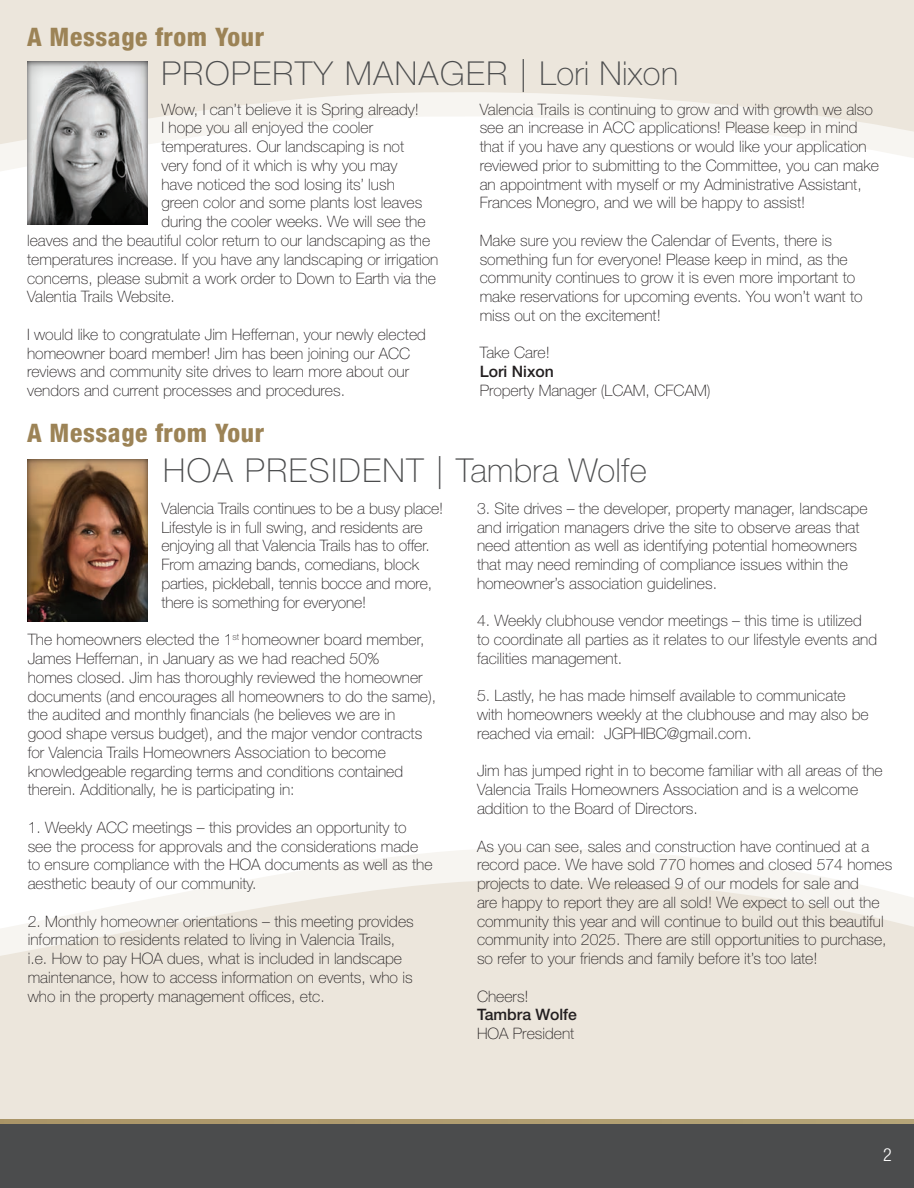
<style>
.page{position:relative;width:914px;height:1188px;background:#fff}
.page>*{position:absolute;margin:0;border:0;box-sizing:border-box;transform-origin:0 0}
.t1{font:100 33px "Helvetica Neue LT Std";letter-spacing:.05em;color:#4b4c4d}
.t2{font:800 condensed 25.5px "Helvetica Neue LT Std";letter-spacing:.025em;color:#9c8356}
.t3{font:300 condensed 18px "Helvetica Neue LT Std";color:#fff}
.t4{font:100 15.75px/18.8px "Helvetica Neue LT Std";color:#231f20}
.t5{font:500 15.75px "Helvetica Neue LT Std";color:#231f20}
</style>
<div class="page">
<svg style="left:262px;top:848px;width:564px;height:30px;fill:#f7f5f1"></svg>
<svg style="left:0;top:878px;width:913px;height:241px;background:#ede7de"></svg>
<svg style="left:0;top:0;width:913px;height:171px;fill:#ece6dc"></svg>
<div style="left:25px;top:61px;width:123px;height:163px;background:#231f20;opacity:.8"></div>
<div style="left:25px;top:458px;width:123px;height:164px;background:#231f20;opacity:.8"></div>
<hr style="left:0;top:1119px;width:913px;height:4px;background:#b09d70">
<div style="left:0;top:1123px;width:913px;height:64px;background:#4b4c4d"></div>
<p class="t2" style="left:27px;top:21px;width:238px">A Message from Your</p>
<p class="t1" style="left:161px;top:55px;width:518px">PROPERTY MANAGER | Lori Nixon</p>
<p class="t4" style="left:161px;top:100px;width:259px">Wow, I can’t believe it is Spring already!</p>
<p class="t4" style="left:161px;top:118px;width:213px">I hope you all enjoyed the cooler</p>
<p class="t4" style="left:161px;top:137px;width:244px">temperatures. Our landscaping is not</p>
<p class="t4" style="left:161px;top:156px;width:237px">very fond of it which is why you may</p>
<p class="t4" style="left:161px;top:175px;width:235px">have noticed the sod losing its’ lush</p>
<p class="t4" style="left:161px;top:193px;width:262px">green color and some plants lost leaves</p>
<p class="t4" style="left:161px;top:212px;width:265px">during the cooler weeks. We will see the</p>
<p class="t4" style="left:27px;top:231px;width:404px">leaves and the beautiful color return to our landscaping as the</p>
<p class="t4" style="left:27px;top:250px;width:412px">temperatures increase. If you have any landscaping or irrigation</p>
<p class="t4" style="left:27px;top:268px;width:410px">concerns, please submit a work order to Down to Earth via the</p>
<p class="t4" style="left:27px;top:287px;width:149px">Valentia Trails Website.</p>
<p class="t4" style="left:27px;top:325px;width:400px">I would like to congratulate Jim Heffernan, your newly elected homeowner board member! Jim has been joining our ACC reviews and community site drives to learn more about our vendors and current processes and procedures.</p>
<p class="t4" style="left:479px;top:100px;width:400px">Valencia Trails is continuing to grow and with growth we also see an increase in ACC applications! Please keep in mind that if you have any questions or would like your application reviewed prior to submitting to the Committee, you can make an appointment with myself or my Administrative Assistant, Frances Monegro, and we will be happy to assist!</p>
<p class="t4" style="left:479px;top:231px;width:384px">Make sure you review the Calendar of Events, there is something fun for everyone! Please keep in mind, as the community continues to grow it is even more important to make reservations for upcoming events. You won’t want to miss out on the excitement!</p>
<p class="t4" style="left:479px;top:343px;width:72px">Take Care!</p>
<p class="t5" style="left:479px;top:362px;width:76px">Lori Nixon</p>
<p class="t4" style="left:479px;top:381px;width:232px">Property Manager (LCAM, CFCAM)</p>
<p class="t2" style="left:27px;top:417px;width:238px">A Message from Your</p>
<p class="t1" style="left:163px;top:451px;width:485px">HOA PRESIDENT | Tambra Wolfe</p>
<p class="t4" style="left:161px;top:499px;width:283px">Valencia Trails continues to be a busy place!<br>Lifestyle is in full swing, and residents are enjoying all that Valencia Trails has to offer.<br>From amazing bands, comedians, block parties, pickleball, tennis bocce and more, there is something for everyone!</p>
<p class="t4" style="left:28px;top:630px;width:410px">The homeowners elected the 1<sup>st</sup> homeowner board member, James Heffernan, in January as we had reached 50%<br>homes closed. Jim has thoroughly reviewed the homeowner documents (and encourages all homeowners to do the same), the audited and monthly financials (he believes we are in<br>good shape versus budget), and the major vendor contracts for Valencia Trails Homeowners Association to become knowledgeable regarding terms and conditions contained therein. Additionally, he is participating in:</p>
<p class="t4" style="left:28px;top:817px;width:406px">1. Weekly ACC meetings – this provides an opportunity to see the process for approvals and the considerations made to ensure compliance with the HOA documents as well as the aesthetic beauty of our community.</p>
<p class="t4" style="left:28px;top:911px;width:387px">2. Monthly homeowner orientations – this meeting provides information to residents related to living in Valencia Trails, i.e. How to pay HOA dues, what is included in landscape maintenance, how to access information on events, who is who in the property management offices, etc.</p>
<p class="t4" style="left:477px;top:498px;width:392px">3. Site drives – the developer, property manager, landscape and irrigation managers drive the site to observe areas that need attention as well as identifying potential homeowners that may need reminding of compliance issues within the homeowner’s association guidelines.</p>
<p class="t4" style="left:477px;top:611px;width:401px">4. Weekly clubhouse vendor meetings – this time is utilized to coordinate all parties as it relates to our lifestyle events and facilities management.</p>
<p class="t4" style="left:477px;top:686px;width:393px">5. Lastly, he has made himself available to communicate with homeowners weekly at the clubhouse and may also be reached via email: JGPHIBC@gmail.com.</p>
<p class="t4" style="left:477px;top:761px;width:407px">Jim has jumped right in to become familiar with all areas of the<br>Valencia Trails Homeowners Association and is a welcome addition to the Board of Directors.</p>
<p class="t4" style="left:477px;top:836px;width:416px">As you can see, sales and construction have continued at a record pace. We have sold 770 homes and closed 574 homes projects to date. We released 9 of our models for sale and<br>are happy to report they are all sold! We expect to sell out the community this year and will continue to build out this beautiful community into 2025. There are still opportunities to purchase, so refer to your friends and family before it’s too late!</p>
<p class="t4" style="left:477px;top:986px;width:53px">Cheers!</p>
<p class="t5" style="left:477px;top:1005px;width:101px">Tambra Wolfe</p>
<p class="t4" style="left:477px;top:1023px;width:99px">HOA President</p>
<p class="t3" style="left:882px;top:1143px;width:10px">2</p>
</div>
